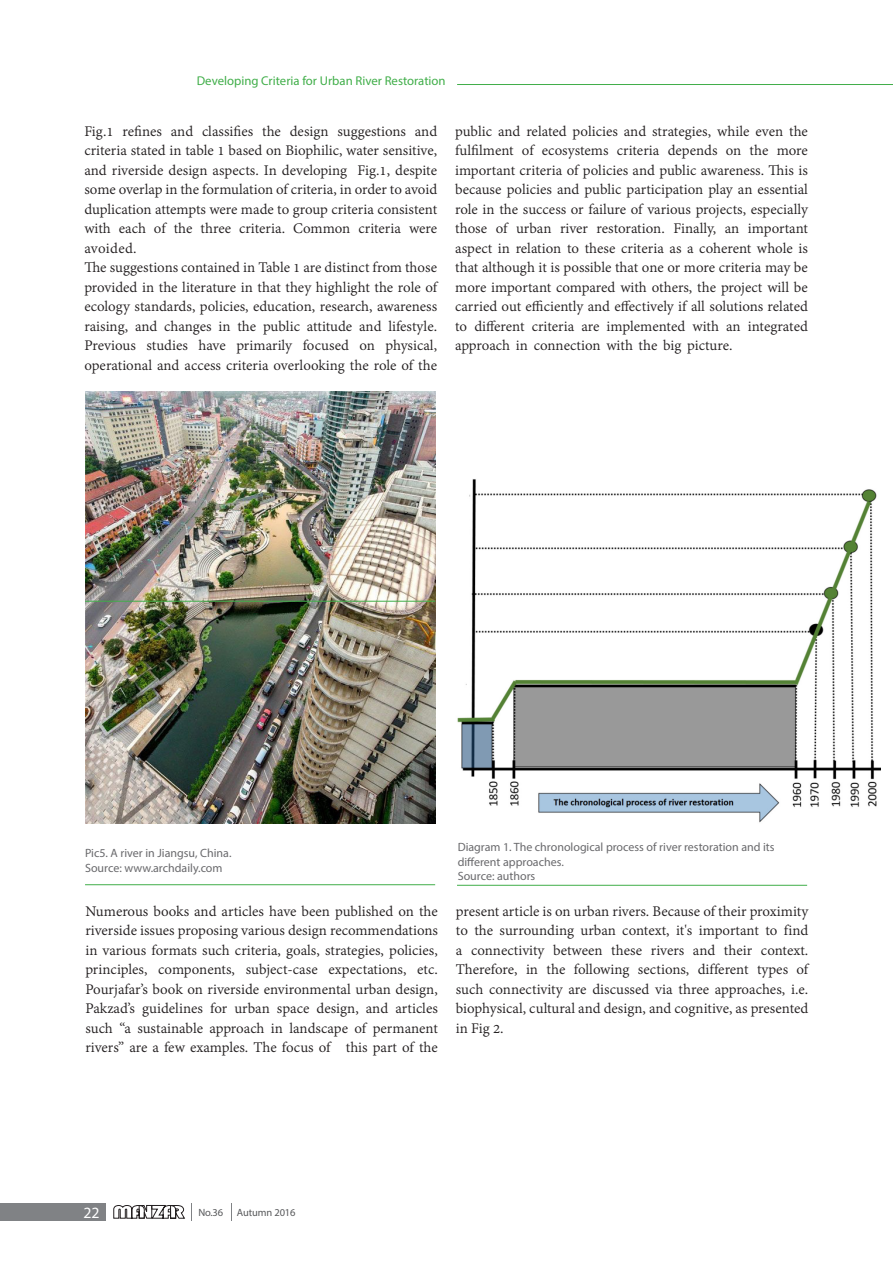
<style>
.page{position:relative;width:893px;height:1263px;background:#fff}
.page>*{position:absolute;margin:0;border:0;box-sizing:border-box;transform-origin:0 0}
.متن_لاتین{font:15.9px/19.5px "Adobe Devanagari";color:#231f20;text-align:justify}
.t1{font:15.75px "Myriad Pro";color:#fff}
.t2{font:12.75px "Myriad Pro";color:#40ae49}
.شرح_عکس_لاتین{font:12px/14.2px "Myriad Pro";color:#69696c}
.t3{font:10.5px "Myriad Pro";letter-spacing:-.01em;color:#57585a}
</style>
<div class="page">
<hr style="left:457px;top:84px;width:436px;height:1px;background:#40ae49">
<div style="left:79px;top:1202px;width:27px;height:18px;background:#808285"></div>
<div style="left:0;top:1202px;width:78px;height:18px;background:#808285"></div>
<svg style="left:231px;top:1203px;width:1px;height:17px"></svg>
<svg style="left:191px;top:1203px;width:1px;height:17px"></svg>
<svg style="left:113px;top:1205px;width:72px;height:14px"></svg>
<img style="left:85px;top:391px;width:351px;height:433px">
<img style="left:457px;top:479px;width:423px;height:344px">
<hr style="left:85px;top:601px;width:350px;height:1px;background:#40ae49">
<hr style="left:85px;top:884px;width:350px;height:1px;background:#40ae49">
<hr style="left:457px;top:885px;width:350px;height:1px;background:#40ae49">
<p class="t2" style="left:197px;top:73px;width:250px">Developing Criteria for Urban River Restoration</p>
<p class="متن_لاتین" style="left:84px;top:123px;width:354px">Fig.1 refines and classifies the design suggestions and criteria stated in table 1 based on Biophilic, water sensitive, and riverside design aspects. In developing Fig.1, despite some overlap in the formulation of criteria, in order to avoid duplication attempts were made to group criteria consistent with each of the three criteria. Common criteria were avoided.</p>
<p class="متن_لاتین" style="left:84px;top:259px;width:354px">The suggestions contained in Table 1 are distinct from those provided in the literature in that they highlight the role of ecology standards, policies, education, research, awareness raising, and changes in the public attitude and lifestyle.<br>Previous studies have primarily focused on physical, operational and access criteria overlooking the role of the</p>
<p class="متن_لاتین" style="left:455px;top:123px;width:354px">public and related policies and strategies, while even the fulfilment of ecosystems criteria depends on the more important criteria of policies and public awareness. This is because policies and public participation play an essential role in the success or failure of various projects, especially those of urban river restoration. Finally, an important aspect in relation to these criteria as a coherent whole is that although it is possible that one or more criteria may be more important compared with others, the project will be carried out efficiently and effectively if all solutions related to different criteria are implemented with an integrated approach in connection with the big picture.</p>
<p class="شرح_عکس_لاتین" style="left:458px;top:840px;width:318px">Diagram 1. The chronological process of river restoration and its different approaches.</p>
<p class="شرح_عکس_لاتین" style="left:458px;top:868px;width:79px">Source: authors</p>
<p class="شرح_عکس_لاتین" style="left:85px;top:846px;width:148px">Pic5. A river in Jiangsu, China.</p>
<p class="شرح_عکس_لاتین" style="left:85px;top:860px;width:139px">Source: www.archdaily.com</p>
<p class="متن_لاتین" style="left:85px;top:903px;width:354px">Numerous books and articles have been published on the riverside issues proposing various design recommendations in various formats such criteria, goals, strategies, policies, principles, components, subject-case expectations, etc.<br>Pourjafar’s book on riverside environmental urban design, Pakzad’s guidelines for urban space design, and articles such “a sustainable approach in landscape of permanent rivers” are a few examples. The focus of this part of the</p>
<p class="متن_لاتین" style="left:456px;top:903px;width:354px">present article is on urban rivers. Because of their proximity to the surrounding urban context, it's important to find a connectivity between these rivers and their context.<br>Therefore, in the following sections, different types of such connectivity are discussed via three approaches, i.e. biophysical, cultural and design, and cognitive, as presented in Fig 2.</p>
<p class="t1" style="left:83px;top:1202px;width:18px">22</p>
<p class="t3" style="left:198px;top:1206px;width:26px">No.36</p>
<p class="t3" style="left:237px;top:1206px;width:60px">Autumn 2016</p>
</div>
